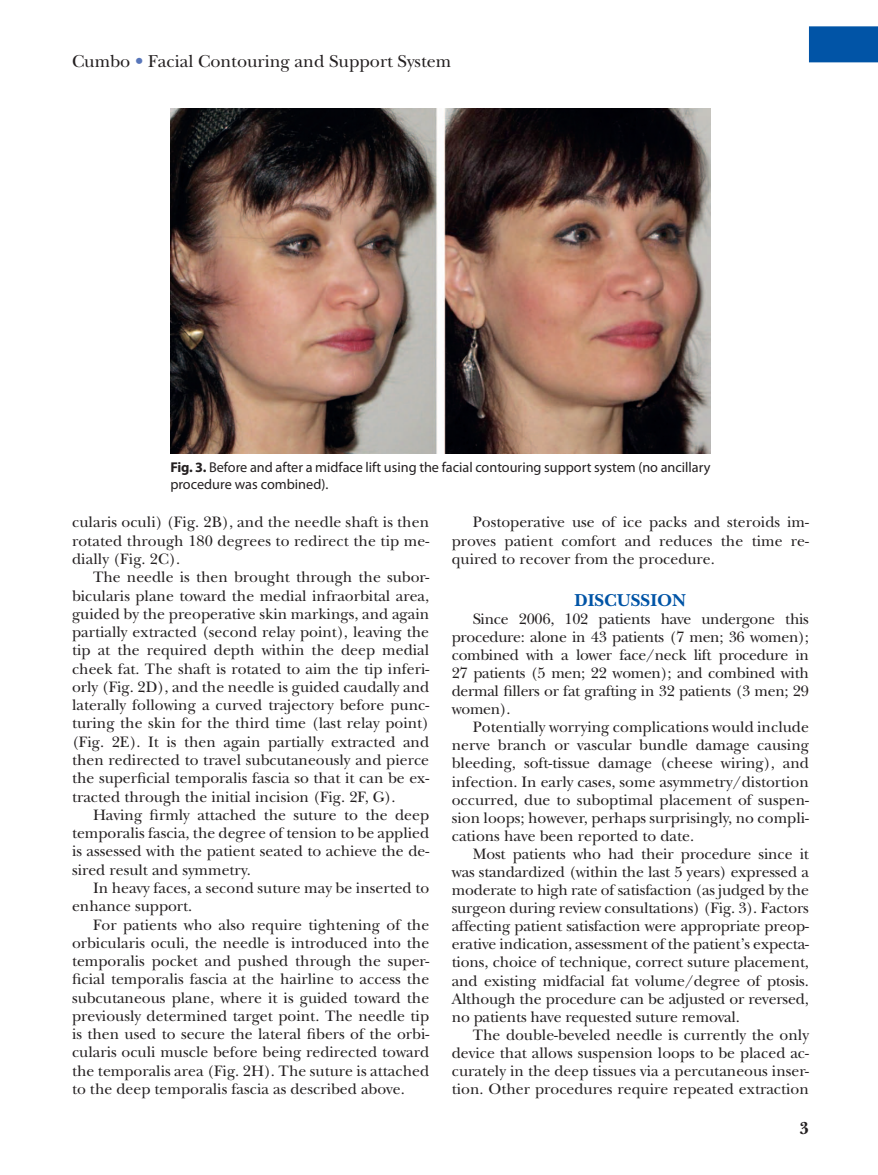
<style>
.page{position:relative;width:878px;height:1175px;background:#fff}
.page>*{position:absolute;margin:0;border:0;box-sizing:border-box;transform-origin:0 0}
.t1{font:18px "New Baskerville";color:#231f20}
.t2{font:700 18px "New Baskerville";color:#0154a6}
.t3{font:700 18px "New Baskerville";color:#231f20}
.t4{font:15.75px/18.3px "New Baskerville";color:#231f20;text-align:justify}
.t5{font:14.25px/16.5px "Myriad Pro";color:#231f20}
.s1{color:#5876ba}
.s2{font-weight:700}
</style>
<div class="page">
<div style="left:808px;top:26px;width:70px;height:36px;background:#0154a6"></div>
<img style="left:170px;top:108px;width:540px;height:346px">
<p class="t1" style="left:72px;top:51px;width:381px">Cumbo <span class="s1">•</span> Facial Contouring and Support System</p>
<p class="t5" style="left:170px;top:459px;width:541px"><span class="s2">Fig. 3.</span> Before and after a midface lift using the facial contouring support system (no ancillary procedure was combined).</p>
<p class="t4" style="left:72px;top:513px;width:359px">cularis oculi) (Fig. 2B), and the needle shaft is then rotated through 180 degrees to redirect the tip me&shy;dially (Fig. 2C).</p>
<p class="t4" style="left:72px;top:568px;width:359px;text-indent:21px">The needle is then brought through the subor&shy;bicularis plane toward the medial infraorbital area, guided by the preoperative skin markings, and again partially extracted (second relay point), leaving the tip at the required depth within the deep medial cheek fat. The shaft is rotated to aim the tip inferi&shy;orly (Fig. 2D), and the needle is guided caudally and laterally following a curved trajectory before punc&shy;turing the skin for the third time (last relay point) (Fig. 2E). It is then again partially extracted and then redirected to travel subcutaneously and pierce the superficial temporalis fascia so that it can be ex&shy;tracted through the initial incision (Fig. 2F, G).</p>
<p class="t4" style="left:72px;top:805px;width:358px;text-indent:21px">Having firmly attached the suture to the deep temporalis fascia, the degree of tension to be applied is assessed with the patient seated to achieve the de&shy;sired result and symmetry.</p>
<p class="t4" style="left:72px;top:878px;width:358px;text-indent:21px">In heavy faces, a second suture may be inserted to enhance support.</p>
<p class="t4" style="left:72px;top:915px;width:359px;text-indent:21px">For patients who also require tightening of the orbicularis oculi, the needle is introduced into the temporalis pocket and pushed through the super&shy;ficial temporalis fascia at the hairline to access the subcutaneous plane, where it is guided toward the previously determined target point. The needle tip is then used to secure the lateral fibers of the orbi&shy;cularis oculi muscle before being redirected toward the temporalis area (Fig. 2H). The suture is attached to the deep temporalis fascia as described above.</p>
<p class="t4" style="left:451px;top:513px;width:359px;text-indent:21px">Postoperative use of ice packs and steroids im&shy;proves patient comfort and reduces the time re&shy;quired to recover from the procedure.</p>
<p class="t2" style="left:574px;top:589px;width:113px">DISCUSSION</p>
<p class="t4" style="left:452px;top:609px;width:359px;text-indent:21px">Since 2006, 102 patients have undergone this procedure: alone in 43 patients (7 men; 36 women); combined with a lower face/neck lift procedure in 27 patients (5 men; 22 women); and combined with dermal fillers or fat grafting in 32 patients (3 men; 29 women).</p>
<p class="t4" style="left:452px;top:718px;width:359px;text-indent:21px">Potentially worrying complications would include nerve branch or vascular bundle damage causing bleeding, soft-tissue damage (cheese wiring), and infection. In early cases, some asymmetry/distortion occurred, due to suboptimal placement of suspen&shy;sion loops; however, perhaps surprisingly, no compli&shy;cations have been reported to date.</p>
<p class="t4" style="left:452px;top:844px;width:359px;text-indent:21px">Most patients who had their procedure since it was standardized (within the last 5 years) expressed a moderate to high rate of satisfaction (as judged by the surgeon during review consultations) (Fig. 3). Factors affecting patient satisfaction were appropriate preop&shy;erative indication, assessment of the patient’s expecta&shy;tions, choice of technique, correct suture placement, and existing midfacial fat volume/degree of ptosis.<br>Although the procedure can be adjusted or reversed, no patients have requested suture removal.</p>
<p class="t4" style="left:452px;top:1025px;width:359px;text-indent:21px">The double-beveled needle is currently the only device that allows suspension loops to be placed ac&shy;curately in the deep tissues via a percutaneous inser&shy;tion. Other procedures require repeated extraction</p>
<p class="t3" style="left:799px;top:1118px;width:11px">3</p>
</div>
